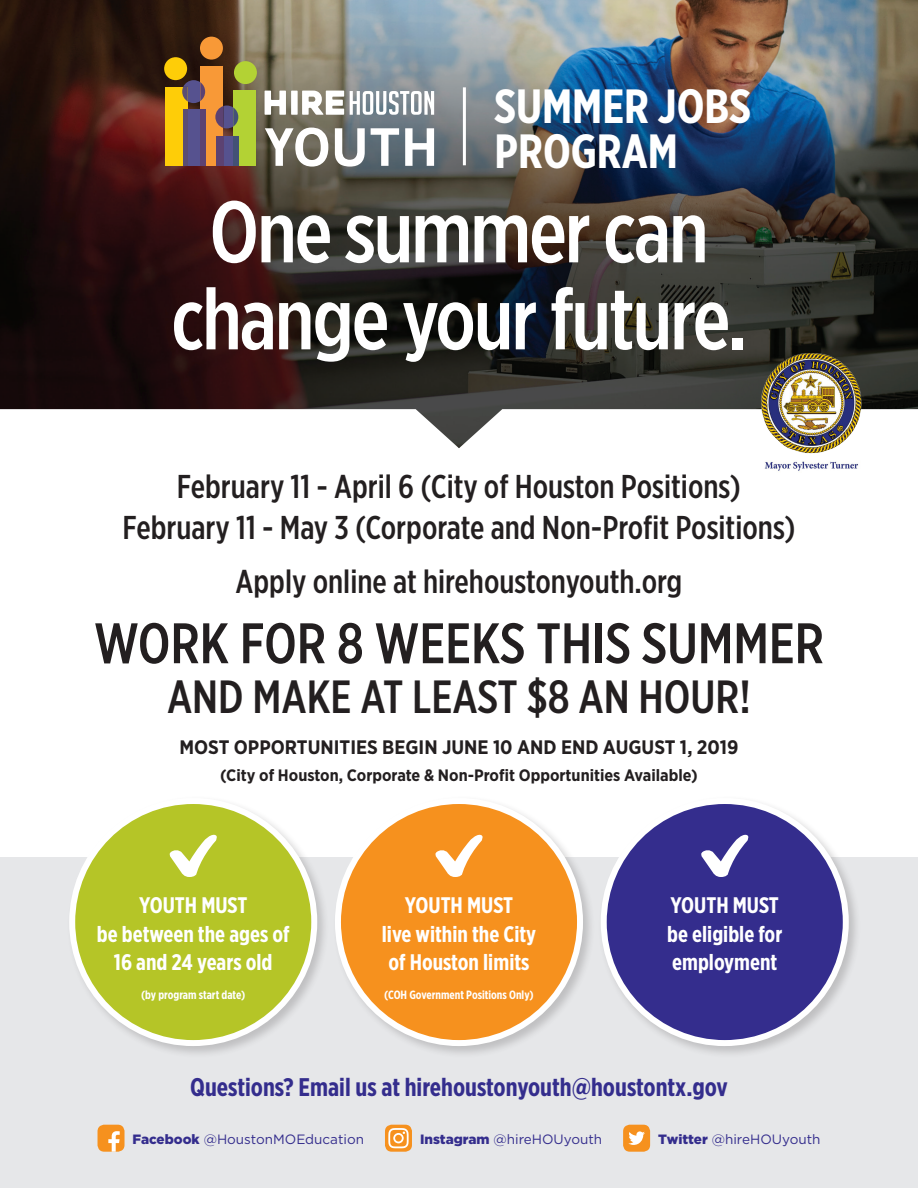
<style>
.page{position:relative;width:918px;height:1188px;background:#fff}
.page>*{position:absolute;margin:0;border:0;box-sizing:border-box;transform-origin:0 0}
.youth_flier_-_header{font:500 87px/87px "Gotham X Narrow";letter-spacing:-.025em;color:#fff;text-align:center}
.youth_flier_-_body_2{font:500 57px "Gotham X Narrow";color:#231f20}
.youth_flier_-_header-2{font:700 48px/45px "Gotham X Narrow";color:#fff}
.youth_flier_-_body_3{font:500 46.5px "Gotham X Narrow";color:#231f20}
.youth_flier_-_body_1{font:500 33px/40.5px "Gotham X Narrow";color:#231f20;text-align:center}
.youth_flier_-_contac{font:700 25.5px "Gotham X Narrow";color:#342d8d}
.youth_flier_-_circle{font:700 22.5px/28.5px "Gotham X Narrow";color:#fff}
.youth_flier_-_body_4{font:700 19.5px "Gotham Narrow";color:#231f20}
.youth_flier_-_body_5{font:700 16.5px "Gotham Narrow";color:#231f20}
.youth_flier_-_social{font:13.5px "Gotham";color:#342d8d}
.youth_flier_-_circle-2{font:700 12px "Gotham X Narrow";color:#fff}
.s1{font-weight:900}
</style>
<div class="page">
<div style="left:0;top:858px;width:918px;height:330px;background:#e6e7e9"></div>
<img style="left:0;top:0;width:918px;height:448px">
<div style="left:66px;top:795px;width:263px;height:263px;background:#231f20;opacity:.2"></div>
<div style="left:72px;top:801px;width:242px;height:242px;background:#b5c527;border-radius:50%"></div>
<div style="left:69px;top:798px;width:248px;height:248px;border:6px solid #fff;border-radius:50%"></div>
<div style="left:332px;top:795px;width:263px;height:263px;background:#231f20;opacity:.2"></div>
<div style="left:338px;top:801px;width:242px;height:242px;background:#f6911e;border-radius:50%"></div>
<div style="left:335px;top:798px;width:248px;height:248px;border:6px solid #fff;border-radius:50%"></div>
<div style="left:598px;top:795px;width:263px;height:263px;background:#231f20;opacity:.2"></div>
<div style="left:604px;top:801px;width:242px;height:242px;background:#342d8d;border-radius:50%"></div>
<div style="left:601px;top:798px;width:248px;height:248px;border:6px solid #fff;border-radius:50%"></div>
<svg style="left:169px;top:834px;width:48px;height:43px"></svg>
<svg style="left:435px;top:834px;width:48px;height:43px"></svg>
<svg style="left:701px;top:834px;width:48px;height:43px"></svg>
<div style="left:164px;top:57px;width:23px;height:23px;background:#fecd08;border-radius:50%"></div>
<div style="left:200px;top:37px;width:23px;height:23px;background:#f89937;border-radius:50%"></div>
<div style="left:234px;top:61px;width:23px;height:23px;background:#b3d234;border-radius:50%"></div>
<div style="left:165px;top:87px;width:23px;height:79px;background:#fecd08"></div>
<div style="left:200px;top:66px;width:23px;height:100px;background:#f89937"></div>
<div style="left:233px;top:90px;width:23px;height:76px;background:#b3d234"></div>
<svg style="left:182px;top:80px;width:23px;height:23px"></svg>
<svg style="left:215px;top:106px;width:23px;height:22px"></svg>
<div style="left:188px;top:109px;width:12px;height:57px;background:#56528f"></div>
<div style="left:183px;top:109px;width:5px;height:57px;background:#5a4d73"></div>
<div style="left:200px;top:109px;width:6px;height:57px;background:#5c4272"></div>
<div style="left:223px;top:136px;width:10px;height:30px;background:#56528f"></div>
<div style="left:216px;top:136px;width:7px;height:30px;background:#5c4272"></div>
<div style="left:233px;top:136px;width:6px;height:30px;background:#435176"></div>
<svg style="left:265px;top:91px;width:79px;height:24px"></svg>
<svg style="left:350px;top:91px;width:84px;height:24px"></svg>
<svg style="left:265px;top:128px;width:63px;height:39px"></svg>
<svg style="left:335px;top:128px;width:30px;height:39px"></svg>
<svg style="left:371px;top:128px;width:28px;height:38px"></svg>
<svg style="left:405px;top:128px;width:29px;height:38px"></svg>
<hr style="left:463px;top:87px;width:3px;height:78px;background:#fff">
<img style="left:760px;top:347px;width:104px;height:124px">
<div style="left:98px;top:1125px;width:27px;height:27px;background:#f6911e;border-radius:7px"></div>
<svg style="left:108px;top:1131px;width:12px;height:21px"></svg>
<div style="left:385px;top:1125px;width:27px;height:27px;background:#f6911e;border-radius:7px"></div>
<svg style="left:388px;top:1128px;width:21px;height:20px"></svg>
<div style="left:623px;top:1125px;width:27px;height:27px;background:#f6911e;border-radius:7px"></div>
<svg style="left:628px;top:1131px;width:17px;height:14px"></svg>
<p class="youth_flier_-_header-2" style="left:495px;top:83px;width:258px">SUMMER JOBS<br>PROGRAM</p>
<p class="youth_flier_-_header" style="left:171px;top:187px;width:577px">One summer can change your future.</p>
<p class="youth_flier_-_body_1" style="left:122px;top:466px;width:675px">February 11 - April 6 (City of Houston Positions)<br>February 11 - May 3 (Corporate and Non-Profit Positions)</p>
<p class="youth_flier_-_body_1" style="left:236px;top:561px;width:448px">Apply online at hirehoustonyouth.org</p>
<p class="youth_flier_-_body_2" style="left:94px;top:609px;width:731px">WORK FOR 8 WEEKS THIS SUMMER</p>
<p class="youth_flier_-_body_3" style="left:167px;top:669px;width:585px">AND MAKE AT LEAST $8 AN HOUR!</p>
<p class="youth_flier_-_body_4" style="left:180px;top:735px;width:560px">MOST OPPORTUNITIES BEGIN JUNE 10 AND END AUGUST 1, 2019</p>
<p class="youth_flier_-_body_5" style="left:220px;top:765px;width:479px">(City of Houston, Corporate &amp; Non-Profit Opportunities Available)</p>
<p class="youth_flier_-_circle" style="left:97px;top:891px;width:194px;text-align:center">YOUTH MUST<br>be between the ages of<br>16 and 24 years old</p>
<p class="youth_flier_-_circle-2" style="left:141px;top:987px;width:106px">(by program start date)</p>
<p class="youth_flier_-_circle" style="left:405px;top:891px;width:110px">YOUTH MUST</p>
<p class="youth_flier_-_circle" style="left:382px;top:919px;width:156px">live within the City of Houston limits</p>
<p class="youth_flier_-_circle-2" style="left:384px;top:987px;width:151px">(COH Government Positions Only)</p>
<p class="youth_flier_-_circle" style="left:671px;top:891px;width:110px">YOUTH MUST</p>
<p class="youth_flier_-_circle" style="left:667px;top:919px;width:117px">be eligible for employment</p>
<p class="youth_flier_-_contac" style="left:190px;top:1072px;width:539px">Questions? Email us at hirehoustonyouth@houstontx.gov</p>
<p class="youth_flier_-_social" style="left:133px;top:1131px;width:233px"><span class="s1">Facebook</span> @HoustonMOEducation</p>
<p class="youth_flier_-_social" style="left:420px;top:1131px;width:184px"><span class="s1">Instagram</span> @hireHOUyouth</p>
<p class="youth_flier_-_social" style="left:658px;top:1131px;width:164px"><span class="s1">Twitter</span> @hireHOUyouth</p>
</div>
